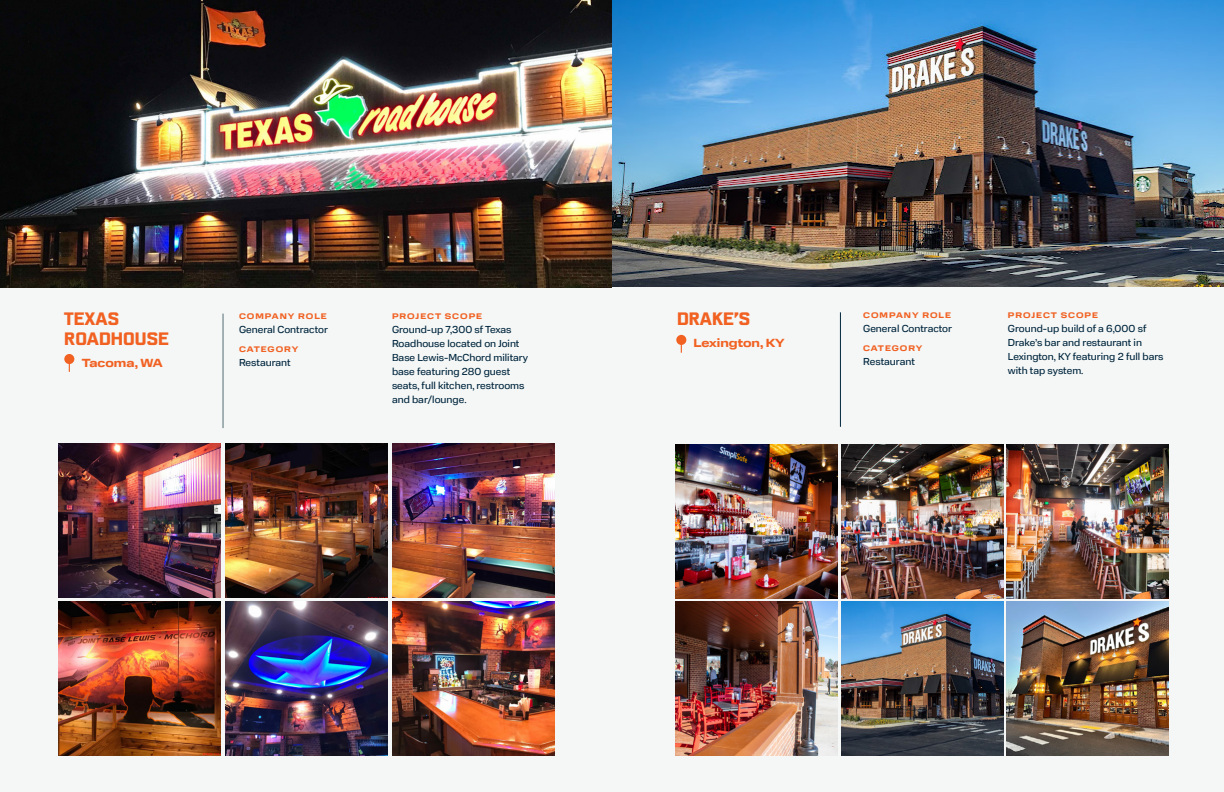
<style>
.page{position:relative;width:1224px;height:792px;background:#f4f7f6}
.page>*{position:absolute;margin:0;border:0;box-sizing:border-box;transform-origin:0 0}
.t1{font:700 18px/20px "BN Kragen";color:#f16122}
.t2{font:700 11.6px "Normalidad Wide";color:#f16122}
.t3{font:10px/14px "Normalidad Text";color:#00253d}
.t4{font:700 8px "Normalidad Wide";letter-spacing:.125em;color:#f16122}
</style>
<div class="page">
<img style="left:0;top:0;width:1224px;height:288px">
<img style="left:392px;top:602px;width:162px;height:154px">
<img style="left:392px;top:444px;width:162px;height:154px">
<img style="left:226px;top:602px;width:162px;height:154px">
<img style="left:59px;top:602px;width:162px;height:154px">
<img style="left:226px;top:444px;width:162px;height:154px">
<img style="left:59px;top:444px;width:162px;height:154px">
<div style="left:64px;top:354px;width:10px;height:10px;background:#f16122;border-radius:50%"></div>
<hr style="left:223px;top:314px;width:1px;height:114px;background:#536c70">
<img style="left:1007px;top:602px;width:162px;height:154px">
<img style="left:1007px;top:444px;width:162px;height:154px">
<img style="left:841px;top:602px;width:162px;height:154px">
<img style="left:676px;top:602px;width:162px;height:154px">
<img style="left:841px;top:444px;width:162px;height:154px">
<img style="left:676px;top:444px;width:162px;height:154px">
<div style="left:676px;top:335px;width:10px;height:10px;background:#f16122;border-radius:50%"></div>
<hr style="left:840px;top:312px;width:1px;height:115px;background:#00253d">
<h1 class="t1" style="left:64px;top:309px;width:106px">TEXAS<br>ROADHOUSE</h1>
<p class="t2" style="left:82px;top:354px;width:82px">Tacoma, WA</p>
<p class="t4" style="left:239px;top:310px;width:89px">COMPANY ROLE</p>
<p class="t3" style="left:239px;top:322px;width:90px">General Contractor</p>
<p class="t4" style="left:239px;top:343px;width:61px">CATEGORY</p>
<p class="t3" style="left:239px;top:355px;width:53px">Restaurant</p>
<p class="t4" style="left:392px;top:310px;width:92px">PROJECT SCOPE</p>
<p class="t3" style="left:392px;top:322px;width:138px">Ground-up 7,300 sf Texas<br>Roadhouse located on Joint<br>Base Lewis-McChord military base featuring 280 guest seats, full kitchen, restrooms and bar/lounge.</p>
<h1 class="t1" style="left:677px;top:309px;width:75px">DRAKE’S</h1>
<p class="t2" style="left:694px;top:335px;width:93px">Lexington, KY</p>
<p class="t4" style="left:863px;top:310px;width:89px">COMPANY ROLE</p>
<p class="t3" style="left:863px;top:321px;width:90px">General Contractor</p>
<p class="t4" style="left:863px;top:343px;width:61px">CATEGORY</p>
<p class="t3" style="left:863px;top:354px;width:53px">Restaurant</p>
<p class="t4" style="left:1008px;top:310px;width:92px">PROJECT SCOPE</p>
<p class="t3" style="left:1008px;top:321px;width:157px">Ground-up build of a 6,000 sf<br>Drake’s bar and restaurant in<br>Lexington, KY featuring 2 full bars with tap system.</p>
</div>
